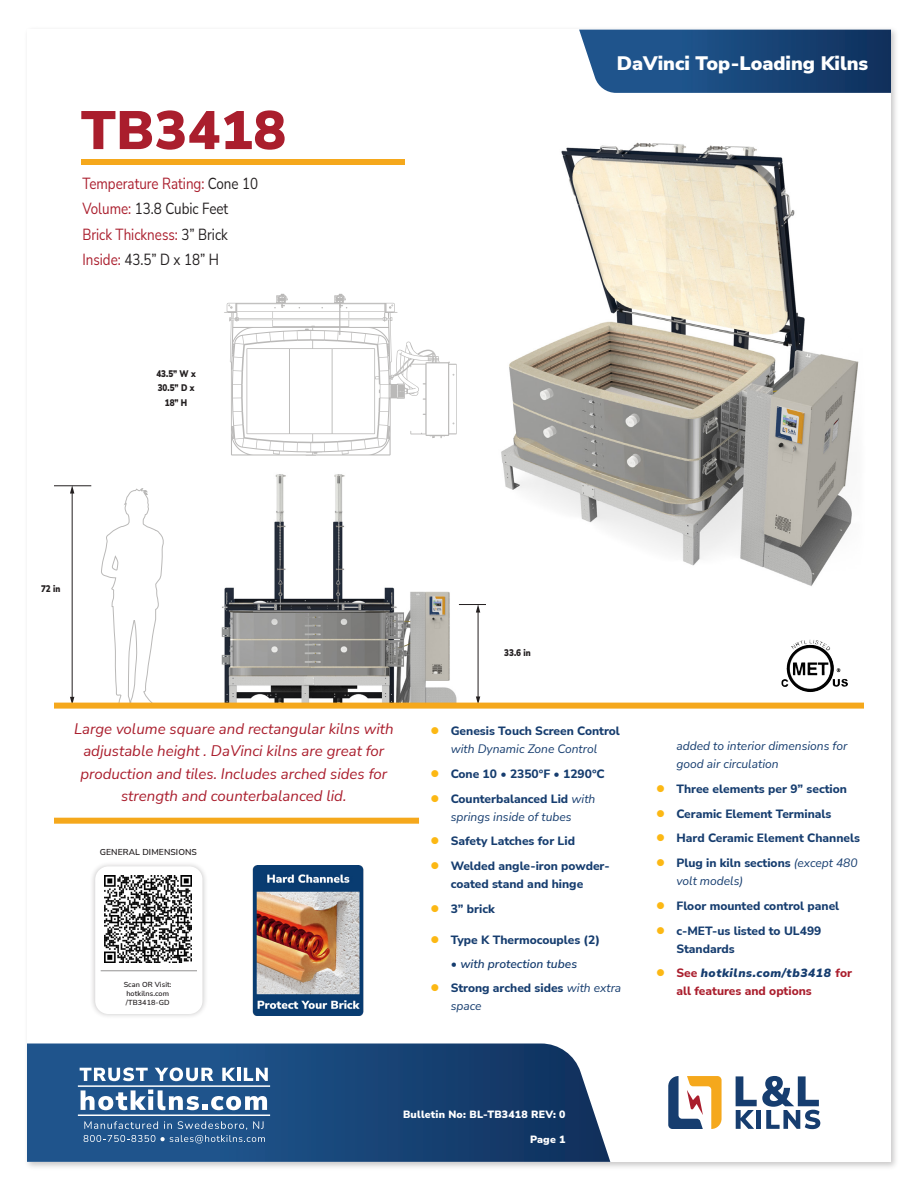
<style>
.page{position:relative;width:918px;height:1188px;background:#fff}
.page>*{position:absolute;margin:0;border:0;box-sizing:border-box;transform-origin:0 0}
.A-Major_Heading{font:900 54px "Nunito Sans";letter-spacing:.01em;color:#aa1e2d}
.t1{font:900 19.5px "Nunito Sans";color:#fff}
.Kiln_Page_Spec_Box{font:15.75px "Nunito Sans";color:#aa1e2d;scale:.85 1}
.Kiln_Page_Spec_Box-2{font:15.75px "Nunito Sans";color:#231f20;scale:.85 1}
.t2{font:italic 15px/22.5px "Nunito Sans";color:#aa1e2d;text-align:center}
.t3{font:800 12px/18px "Nunito Sans";color:#163d6f}
.t4{font:italic 12px/18px "Nunito Sans";color:#163d6f}
.t5{font:800 12px/18px "Nunito Sans";color:#aa1e2d}
.t6{font:italic 600 12px "Nunito Sans";color:#163d6f}
.t7{font:900 10.5px "Nunito Sans";letter-spacing:.02em;color:#fff}
.Kiln_Page_Spec_Box-3{font:900 9.6px/14.7px "Nunito Sans";color:#231f20;text-align:center;scale:.85 1}
.Big_Specs{font:600 8.7px "Nunito Sans";letter-spacing:.01em;color:#231f20}
.Big_Specs-2{font:600 7.35px "Nunito Sans";letter-spacing:.01em;color:#231f20}
.s1{color:#231f20}
.s2{color:#aa1e2d}
.s3{font-weight:400;font-style:italic}
.s4{font-weight:800;font-style:normal}
.s5{font-weight:900;font-style:italic;color:#163d6f}
</style>
<div class="page">
<svg style="left:27px;top:1044px;width:583px;height:118px;background:#224e7f"></svg>
<svg style="left:579px;top:30px;width:312px;height:63px;background:#224e80"></svg>
<svg style="left:668px;top:1076px;width:54px;height:53px"></svg>
<svg style="left:736px;top:1076px;width:84px;height:53px"></svg>
<svg style="left:80px;top:1068px;width:68px;height:13px"></svg>
<svg style="left:155px;top:1068px;width:58px;height:13px"></svg>
<svg style="left:222px;top:1068px;width:46px;height:13px"></svg>
<svg style="left:81px;top:1090px;width:186px;height:20px"></svg>
<svg style="left:84px;top:1121px;width:181px;height:22px;background:#3f6c9c"></svg>
<hr style="left:78px;top:1085px;width:192px;height:2px;background:#fff">
<hr style="left:78px;top:1114px;width:192px;height:2px;background:#fff">
<img style="left:501px;top:142px;width:358px;height:444px">
<img style="left:199px;top:474px;width:275px;height:229px">
<hr style="left:478px;top:611px;width:1px;height:87px;background:#231f20">
<svg style="left:476px;top:696px;width:4px;height:7px"></svg>
<svg style="left:459px;top:604px;width:27px;height:9px"></svg>
<svg style="left:101px;top:488px;width:64px;height:215px"></svg>
<hr style="left:54px;top:485px;width:37px;height:1px;background:#231f20">
<hr style="left:72px;top:492px;width:1px;height:206px;background:#231f20">
<svg style="left:70px;top:697px;width:4px;height:6px"></svg>
<svg style="left:70px;top:485px;width:4px;height:9px"></svg>
<svg style="left:224px;top:294px;width:233px;height:162px"></svg>
<div style="left:54px;top:703px;width:810px;height:6px;background:#f5a81c"></div>
<div style="left:90px;top:861px;width:118px;height:159px;background:#231f20;opacity:.25"></div>
<div style="left:95px;top:866px;width:107px;height:148px;background:#fff;border-radius:13px"></div>
<img style="left:104px;top:876px;width:87px;height:86px">
<hr style="left:101px;top:971px;width:96px;height:1px;background:#231f20">
<img style="left:252px;top:866px;width:112px;height:149px">
<img style="left:795px;top:640px;width:28px;height:6px">
<div style="left:81px;top:159px;width:324px;height:6px;background:#f5a81c"></div>
<div style="left:54px;top:818px;width:365px;height:6px;background:#f5a81c"></div>
<p class="A-Major_Heading" style="left:81px;top:92px;width:206px">TB3418</p>
<p class="Kiln_Page_Spec_Box" style="left:82px;top:172px;width:208px">Temperature Rating: <span class="s1">Cone 10</span></p>
<p class="Kiln_Page_Spec_Box-2" style="left:82px;top:198px;width:173px"><span class="s2">Volume:</span> 13.8 Cubic Feet</p>
<p class="Kiln_Page_Spec_Box" style="left:82px;top:223px;width:173px">Brick Thickness: <span class="s1">3” Brick</span></p>
<p class="Kiln_Page_Spec_Box-2" style="left:82px;top:249px;width:162px"><span class="s2">Inside:</span> 43.5” D x 18” H</p>
<p class="Kiln_Page_Spec_Box-3" style="left:156px;top:365px;width:48px">43.5” W x<br>30.5” D x<br>18” H</p>
<h2 class="t1" style="left:617px;top:49px;width:253px">DaVinci Top-Loading Kilns</h2>
<p class="Kiln_Page_Spec_Box-3" style="left:41px;top:581px;width:24px">72 in</p>
<p class="t2" style="left:74px;top:717px;width:321px">Large volume square and rectangular kilns with adjustable height . DaVinci kilns are great for production and tiles. Includes arched sides for strength and counterbalanced lid.</p>
<p class="Big_Specs" style="left:100px;top:846px;width:99px">GENERAL DIMENSIONS</p>
<p class="Big_Specs-2" style="left:124px;top:979px;width:50px">Scan OR Visit:</p>
<p class="Big_Specs-2" style="left:126px;top:988px;width:44px">hotkilns.com</p>
<p class="Big_Specs-2" style="left:126px;top:997px;width:46px">/TB3418-GD</p>
<p class="Kiln_Page_Spec_Box-3" style="left:504px;top:645px;width:33px">33.6 in</p>
<p class="t3" style="left:451px;top:721px;width:171px">Genesis Touch Screen Control <span class="s3">with Dynamic Zone Control</span></p>
<p class="t3" style="left:451px;top:764px;width:155px">Cone 10 • 2350°F • 1290°C</p>
<p class="t4" style="left:451px;top:789px;width:146px"><span class="s4">Counterbalanced Lid</span> with springs inside of tubes</p>
<p class="t3" style="left:451px;top:832px;width:126px">Safety Latches for Lid</p>
<p class="t3" style="left:451px;top:856px;width:160px">Welded angle-iron powder&shy;coated stand and hinge</p>
<p class="t3" style="left:451px;top:899px;width:46px">3” brick</p>
<p class="t3" style="left:451px;top:930px;width:151px">Type K Thermocouples (2)</p>
<p class="t6" style="left:451px;top:955px;width:128px"><span class="s4">•</span> with protection tubes</p>
<p class="t3" style="left:451px;top:979px;width:172px">Strong arched sides <span class="s3">with extra space</span></p>
<p class="t7" style="left:403px;top:1107px;width:164px">Bulletin No: BL-TB3418 REV: 0</p>
<p class="t7" style="left:530px;top:1132px;width:37px">Page 1</p>
<p class="t4" style="left:676px;top:737px;width:172px">added to interior dimensions for good air circulation</p>
<p class="t3" style="left:676px;top:779px;width:172px">Three elements per 9” section</p>
<p class="t3" style="left:676px;top:804px;width:156px">Ceramic Element Terminals</p>
<p class="t3" style="left:676px;top:829px;width:185px">Hard Ceramic Element Channels</p>
<p class="t4" style="left:676px;top:854px;width:183px"><span class="s4">Plug in kiln sections</span> (except 480 volt models)</p>
<p class="t3" style="left:676px;top:896px;width:164px">Floor mounted control panel</p>
<p class="t3" style="left:676px;top:921px;width:146px">c-MET-us listed to UL499<br>Standards</p>
<p class="t5" style="left:676px;top:964px;width:177px">See <span class="s5">hotkilns.com/tb3418</span> for all features and options</p>
</div>
